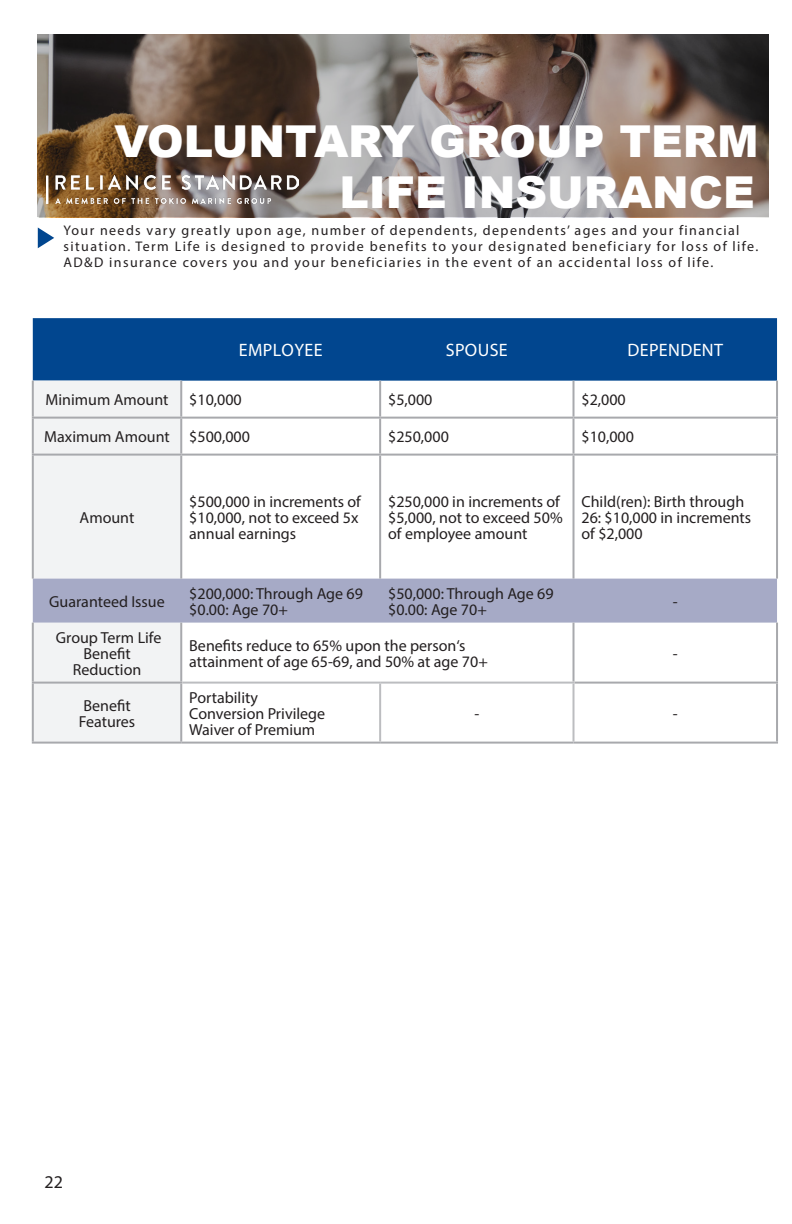
<style>
.page{position:relative;width:792px;height:1224px;background:#fff}
.page>*{position:absolute;margin:0;border:0;box-sizing:border-box;transform-origin:0 0}
.t1{font:900 44px "Arial";color:#fff}
.t2{font:18px "Myriad Pro";letter-spacing:.02em;color:#fff}
.t3{font:18px "Myriad Pro";color:#231f20}
.t4{font:16px/16px "Myriad Pro";color:#231f20}
.t5{font:14px/16px "Myriad Pro";letter-spacing:.1em;color:#231f20}
</style>
<div class="page">
<svg style="left:37px;top:35px;width:732px;height:182px;background:#796960"></svg>
<div style="left:33px;top:318px;width:744px;height:63px;background:#01468f"></div>
<div style="left:34px;top:381px;width:146px;height:361px;background:#f2f3f4"></div>
<div style="left:33px;top:579px;width:744px;height:44px;background:#a6aac6"></div>
<hr style="left:573px;top:623px;width:2px;height:59px;background:#a8a9ad">
<hr style="left:379px;top:456px;width:2px;height:123px;background:#a8a9ad">
<hr style="left:573px;top:456px;width:2px;height:123px;background:#a8a9ad">
<hr style="left:776px;top:456px;width:2px;height:123px;background:#a8a9ad">
<hr style="left:575px;top:682px;width:203px;height:2px;background:#a8a9ad">
<hr style="left:181px;top:742px;width:199px;height:2px;background:#a8a9ad">
<hr style="left:380px;top:742px;width:194px;height:2px;background:#a8a9ad">
<hr style="left:574px;top:742px;width:204px;height:2px;background:#a8a9ad">
<hr style="left:181px;top:417px;width:199px;height:2px;background:#a8a9ad">
<hr style="left:181px;top:454px;width:199px;height:2px;background:#a8a9ad">
<hr style="left:379px;top:381px;width:2px;height:36px;background:#a8a9ad">
<hr style="left:380px;top:417px;width:194px;height:2px;background:#a8a9ad">
<hr style="left:379px;top:419px;width:2px;height:35px;background:#a8a9ad">
<hr style="left:380px;top:454px;width:194px;height:2px;background:#a8a9ad">
<hr style="left:573px;top:381px;width:2px;height:36px;background:#a8a9ad">
<hr style="left:776px;top:381px;width:2px;height:36px;background:#a8a9ad">
<hr style="left:574px;top:417px;width:204px;height:2px;background:#a8a9ad">
<hr style="left:573px;top:419px;width:2px;height:35px;background:#a8a9ad">
<hr style="left:776px;top:419px;width:2px;height:35px;background:#a8a9ad">
<hr style="left:574px;top:454px;width:204px;height:2px;background:#a8a9ad">
<hr style="left:32px;top:381px;width:2px;height:36px;background:#a8a9ad">
<hr style="left:180px;top:381px;width:2px;height:36px;background:#a8a9ad">
<hr style="left:32px;top:417px;width:149px;height:2px;background:#a8a9ad">
<hr style="left:32px;top:419px;width:2px;height:35px;background:#a8a9ad">
<hr style="left:180px;top:419px;width:2px;height:35px;background:#a8a9ad">
<hr style="left:32px;top:454px;width:149px;height:2px;background:#a8a9ad">
<hr style="left:32px;top:456px;width:2px;height:123px;background:#a8a9ad">
<hr style="left:180px;top:456px;width:2px;height:123px;background:#a8a9ad">
<hr style="left:32px;top:623px;width:2px;height:59px;background:#a8a9ad">
<hr style="left:180px;top:623px;width:2px;height:59px;background:#a8a9ad">
<hr style="left:32px;top:682px;width:150px;height:2px;background:#a8a9ad">
<hr style="left:32px;top:684px;width:2px;height:58px;background:#a8a9ad">
<hr style="left:180px;top:684px;width:2px;height:58px;background:#a8a9ad">
<hr style="left:32px;top:742px;width:149px;height:2px;background:#a8a9ad">
<hr style="left:776px;top:623px;width:2px;height:59px;background:#a8a9ad">
<hr style="left:776px;top:684px;width:2px;height:58px;background:#a8a9ad">
<hr style="left:182px;top:682px;width:198px;height:2px;background:#bcbdc0">
<hr style="left:380px;top:682px;width:195px;height:2px;background:#bcbdc0">
<hr style="left:573px;top:684px;width:2px;height:58px;background:#bcbdc0">
<hr style="left:379px;top:684px;width:2px;height:58px;background:#bcbdc0">
<svg style="left:38px;top:227px;width:16px;height:21px"></svg>
<img style="left:46px;top:175px;width:252px;height:29px">
<p class="t1" style="left:114px;top:110px;width:646px">VOLUNTARY GROUP TERM</p>
<p class="t1" style="left:339px;top:161px;width:417px">LIFE INSURANCE</p>
<p class="t5" style="left:64px;top:222px;width:696px">Your needs vary greatly upon age, number of dependents, dependents’ ages and your financial situation. Term Life is designed to provide benefits to your designated beneficiary for loss of life.<br>AD&amp;D insurance covers you and your beneficiaries in the event of an accidental loss of life.</p>
<p class="t2" style="left:239px;top:339px;width:85px">EMPLOYEE</p>
<p class="t2" style="left:446px;top:339px;width:64px">SPOUSE</p>
<p class="t2" style="left:627px;top:339px;width:97px">DEPENDENT</p>
<p class="t4" style="left:45px;top:392px;width:125px">Minimum Amount</p>
<p class="t4" style="left:189px;top:392px;width:54px">$10,000</p>
<p class="t4" style="left:388px;top:392px;width:46px">$5,000</p>
<p class="t4" style="left:582px;top:392px;width:46px">$2,000</p>
<p class="t4" style="left:44px;top:428px;width:127px">Maximum Amount</p>
<p class="t4" style="left:189px;top:428px;width:62px">$500,000</p>
<p class="t4" style="left:388px;top:428px;width:62px">$250,000</p>
<p class="t4" style="left:582px;top:428px;width:54px">$10,000</p>
<p class="t4" style="left:80px;top:509px;width:56px">Amount</p>
<p class="t4" style="left:189px;top:493px;width:173px">$500,000 in increments of $10,000, not to exceed 5x annual earnings</p>
<p class="t4" style="left:388px;top:493px;width:176px">$250,000 in increments of $5,000, not to exceed 50% of employee amount</p>
<p class="t4" style="left:582px;top:493px;width:171px">Child(ren): Birth through<br>26: $10,000 in increments of $2,000</p>
<p class="t4" style="left:49px;top:593px;width:117px">Guaranteed Issue</p>
<p class="t4" style="left:189px;top:585px;width:175px">$200,000: Through Age 69</p>
<p class="t4" style="left:189px;top:601px;width:100px">$0.00: Age 70+</p>
<p class="t4" style="left:388px;top:585px;width:167px">$50,000: Through Age 69</p>
<p class="t4" style="left:388px;top:601px;width:100px">$0.00: Age 70+</p>
<p class="t4" style="left:56px;top:629px;width:107px">Group Term Life</p>
<p class="t4" style="left:83px;top:645px;width:49px">Benefit</p>
<p class="t4" style="left:73px;top:661px;width:70px">Reduction</p>
<p class="t4" style="left:189px;top:637px;width:278px">Benefits reduce to 65% upon the person‘s</p>
<p class="t4" style="left:189px;top:653px;width:300px">attainment of age 65-69, and 50% at age 70+</p>
<p class="t4" style="left:673px;top:593px;width:6px">-</p>
<p class="t4" style="left:673px;top:645px;width:6px">-</p>
<p class="t4" style="left:83px;top:697px;width:49px">Benefit</p>
<p class="t4" style="left:79px;top:713px;width:58px">Features</p>
<p class="t4" style="left:189px;top:689px;width:70px">Portability</p>
<p class="t4" style="left:189px;top:705px;width:137px">Conversion Privilege</p>
<p class="t4" style="left:189px;top:721px;width:128px">Waiver of Premium</p>
<p class="t4" style="left:474px;top:705px;width:6px">-</p>
<p class="t4" style="left:673px;top:705px;width:6px">-</p>
<p class="t3" style="left:45px;top:1171px;width:20px">22</p>
</div>
